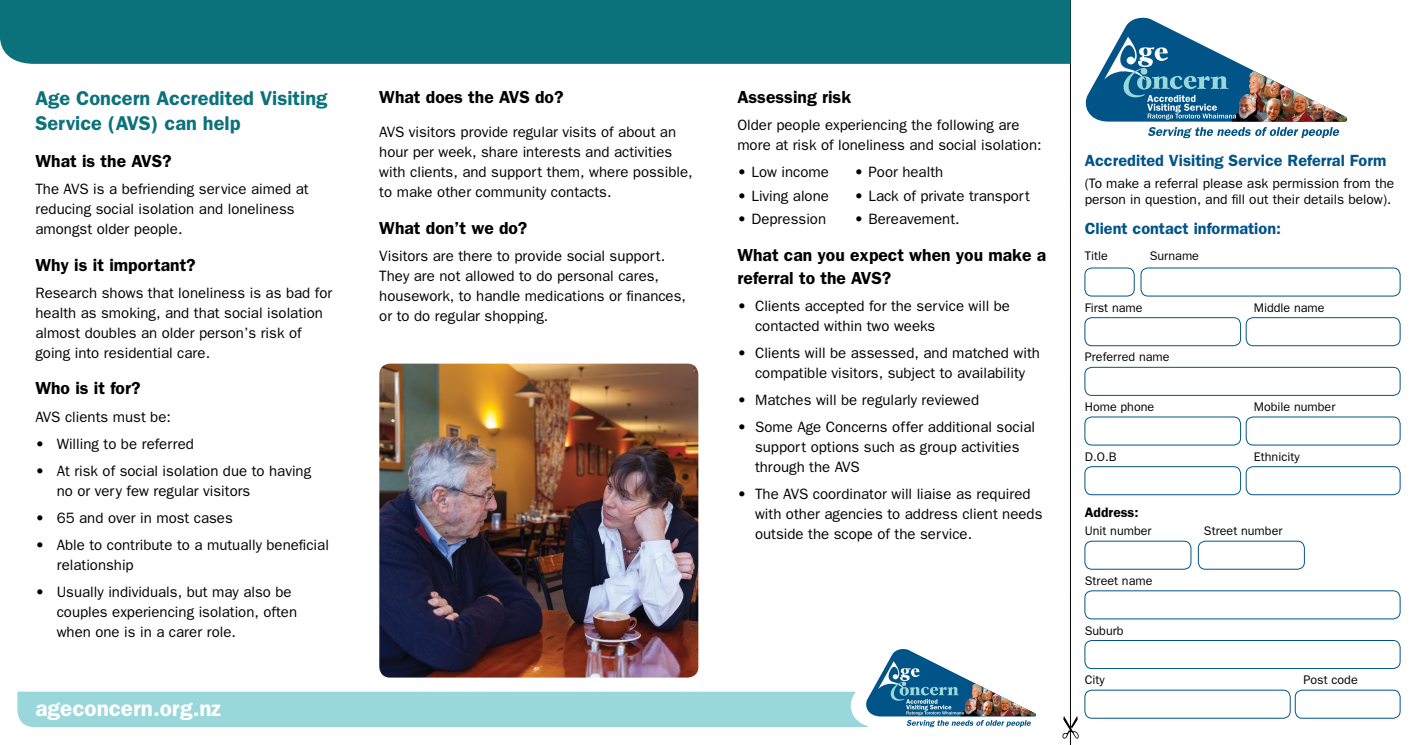
<style>
.page{position:relative;width:1418px;height:745px;background:#fff}
.page>*{position:absolute;margin:0;border:0;box-sizing:border-box;transform-origin:0 0}
.t1{font:600 22.5px "Franklin Gothic";color:#fff}
.t2{font:600 20px/25px "Franklin Gothic";color:#0b717b}
.t3{font:600 17.5px/22.5px "Franklin Gothic";color:#000}
.t4{font:600 16.25px "Franklin Gothic";color:#005488}
.t5{font:15px/20px "Franklin Gothic";color:#000}
.t6{font:13.75px/16.5px "Franklin Gothic";color:#000}
.t7{font:600 13.75px "Franklin Gothic";color:#000}
.t8{font:12.5px "Franklin Gothic";color:#000}
</style>
<div class="page">
<div style="left:1140px;top:268px;width:260px;height:28px;border:1px solid #005488;border-radius:7px"></div>
<div style="left:1084px;top:367px;width:316px;height:28px;border:1px solid #005488;border-radius:7px"></div>
<div style="left:1245px;top:317px;width:155px;height:28px;border:1px solid #005488;border-radius:7px"></div>
<div style="left:1245px;top:466px;width:155px;height:28px;border:1px solid #005488;border-radius:7px"></div>
<div style="left:1245px;top:416px;width:155px;height:29px;border:1px solid #005488;border-radius:7px"></div>
<div style="left:1294px;top:689px;width:106px;height:29px;border:1px solid #005488;border-radius:7px"></div>
<div style="left:1084px;top:590px;width:316px;height:28px;border:1px solid #005488;border-radius:7px"></div>
<div style="left:1084px;top:640px;width:316px;height:28px;border:1px solid #005488;border-radius:7px"></div>
<img style="left:379px;top:363px;width:319px;height:284px">
<svg style="left:1062px;top:0;width:284px;height:745px"></svg>
<svg style="left:17px;top:647px;width:1019px;height:79px"></svg>
<div style="left:0;top:0;width:1070px;height:64px;background:#0b717b"></div>
<h2 class="t2" style="left:35px;top:85px;width:293px">Age Concern Accredited Visiting<br>Service (AVS) can help</h2>
<p class="t3" style="left:35px;top:149px;width:138px">What is the AVS?</p>
<p class="t5" style="left:35px;top:178px;width:275px">The AVS is a befriending service aimed at reducing social isolation and loneliness amongst older people.</p>
<p class="t3" style="left:35px;top:252px;width:162px">Why is it important?</p>
<p class="t5" style="left:35px;top:282px;width:298px">Research shows that loneliness is as bad for health as smoking, and that social isolation almost doubles an older person’s risk of going into residential care.</p>
<p class="t3" style="left:35px;top:376px;width:107px">Who is it for?</p>
<p class="t5" style="left:35px;top:406px;width:137px">AVS clients must be:</p>
<p class="t5" style="left:35px;top:433px;width:160px">• Willing to be referred</p>
<p class="t5" style="left:57px;top:460px;width:256px;text-indent:-21px">• At risk of social isolation due to having no or very few regular visitors</p>
<p class="t5" style="left:35px;top:507px;width:199px">• 65 and over in most cases</p>
<p class="t5" style="left:57px;top:534px;width:274px;text-indent:-21px">• Able to contribute to a mutually beneficial relationship</p>
<p class="t5" style="left:57px;top:581px;width:242px;text-indent:-21px">• Usually individuals, but may also be couples experiencing isolation, often when one is in a carer role.</p>
<h1 class="t1" style="left:35px;top:694px;width:187px">ageconcern.org.nz</h1>
<p class="t3" style="left:379px;top:85px;width:186px">What does the AVS do?</p>
<p class="t5" style="left:379px;top:121px;width:315px">AVS visitors provide regular visits of about an hour per week, share interests and activities with clients, and support them, where possible, to make other community contacts.</p>
<p class="t3" style="left:379px;top:216px;width:150px">What don’t we do?</p>
<p class="t5" style="left:379px;top:245px;width:308px">Visitors are there to provide social support.<br>They are not allowed to do personal cares, housework, to handle medications or finances, or to do regular shopping.</p>
<p class="t3" style="left:737px;top:85px;width:115px">Assessing risk</p>
<p class="t5" style="left:737px;top:114px;width:306px">Older people experiencing the following are more at risk of loneliness and social isolation:</p>
<p class="t5" style="left:737px;top:161px;width:93px">• Low income</p>
<p class="t5" style="left:854px;top:161px;width:90px">• Poor health</p>
<p class="t5" style="left:737px;top:185px;width:93px">• Living alone</p>
<p class="t5" style="left:854px;top:185px;width:177px">• Lack of private transport</p>
<p class="t5" style="left:737px;top:209px;width:90px">• Depression</p>
<p class="t5" style="left:854px;top:209px;width:107px">• Bereavement.</p>
<p class="t3" style="left:737px;top:243px;width:310px">What can you expect when you make a referral to the AVS?</p>
<p class="t5" style="left:755px;top:295px;width:256px;text-indent:-18px">• Clients accepted for the service will be contacted within two weeks</p>
<p class="t5" style="left:737px;top:342px;width:304px;text-align:center">• Clients will be assessed, and matched with compatible visitors, subject to availability</p>
<p class="t5" style="left:737px;top:389px;width:243px">• Matches will be regularly reviewed</p>
<p class="t5" style="left:755px;top:416px;width:281px;text-indent:-18px">• Some Age Concerns offer additional social support options such as group activities through the AVS</p>
<p class="t5" style="left:755px;top:483px;width:289px;text-indent:-18px">• The AVS coordinator will liaise as required with other agencies to address client needs outside the scope of the service.</p>
<p class="t4" style="left:1084px;top:150px;width:303px">Accredited Visiting Service Referral Form</p>
<p class="t6" style="left:1084px;top:174px;width:311px">(To make a referral please ask permission from the person in question, and fill out their details below).</p>
<p class="t4" style="left:1084px;top:218px;width:198px">Client contact information:</p>
<p class="t8" style="left:1084px;top:248px;width:25px">Title</p>
<p class="t8" style="left:1149px;top:248px;width:51px">Surname</p>
<p class="t8" style="left:1084px;top:300px;width:59px">First name</p>
<p class="t8" style="left:1084px;top:349px;width:86px">Preferred name</p>
<p class="t8" style="left:1084px;top:399px;width:71px">Home phone</p>
<p class="t8" style="left:1084px;top:449px;width:33px">D.O.B</p>
<p class="t7" style="left:1084px;top:503px;width:55px">Address:</p>
<p class="t8" style="left:1253px;top:300px;width:72px">Middle name</p>
<p class="t8" style="left:1253px;top:399px;width:83px">Mobile number</p>
<p class="t8" style="left:1253px;top:449px;width:47px">Ethnicity</p>
<p class="t8" style="left:1084px;top:523px;width:68px">Unit number</p>
<p class="t8" style="left:1203px;top:523px;width:80px">Street number</p>
<p class="t8" style="left:1084px;top:573px;width:69px">Street name</p>
<p class="t8" style="left:1084px;top:622px;width:40px">Suburb</p>
<p class="t8" style="left:1084px;top:672px;width:21px">City</p>
<p class="t8" style="left:1303px;top:672px;width:56px">Post code</p>
</div>
